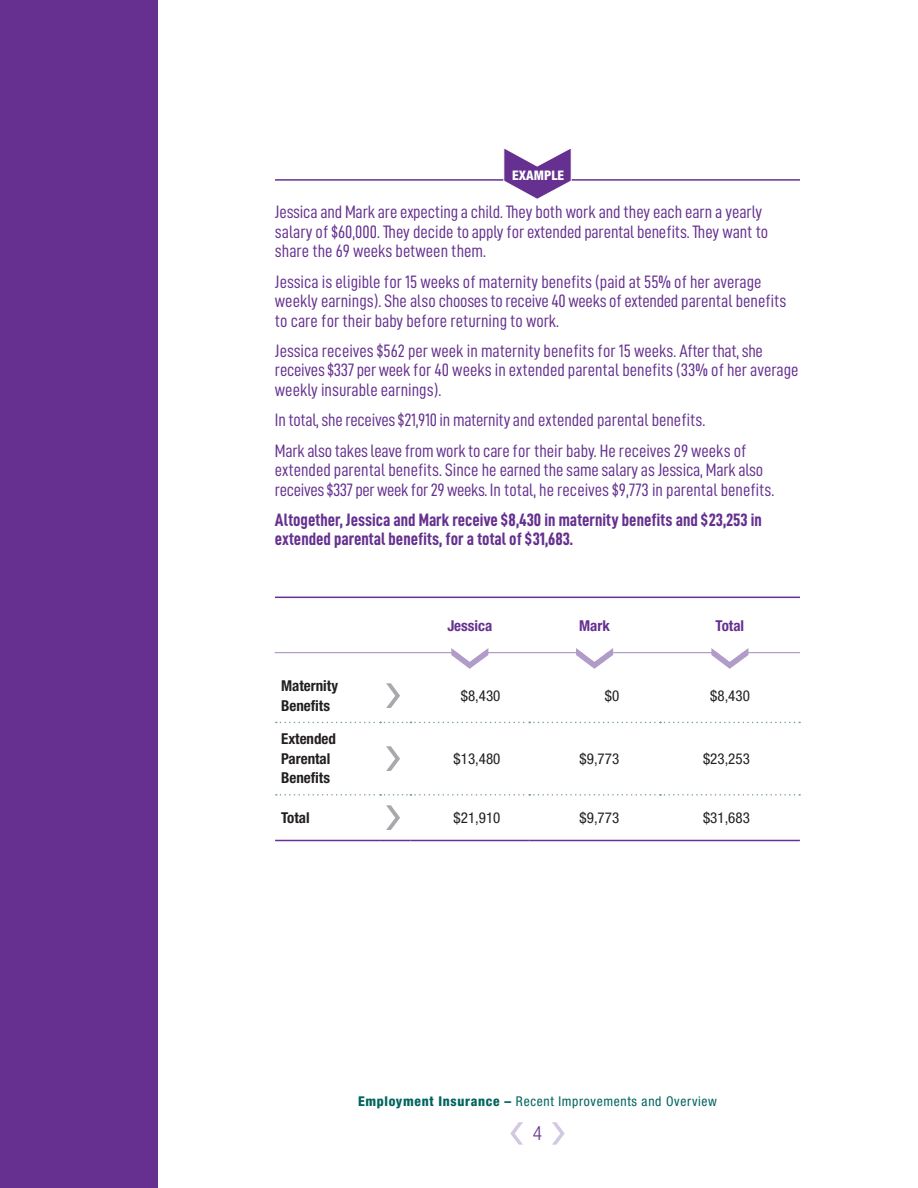
<style>
.page{position:relative;width:918px;height:1188px;background:#fff}
.page>*{position:absolute;margin:0;border:0;box-sizing:border-box;transform-origin:0 0}
.t1{font:300 condensed 19.5px "Helvetica Neue LT Std";color:#65308f}
.t2{font:18px/19.5px "D DIN Condensed";color:#65308f}
.t3{font:18px/19.5px "D DIN Condensed Bold";color:#65308f}
.t4{font:condensed 15px "Helvetica Neue LT Std";color:#231f20}
.t5{font:700 condensed 15px/19.5px "Helvetica Neue LT Std";color:#231f20}
.t6{font:700 condensed 15px "Helvetica Neue LT Std";color:#65308f}
.t7{font:condensed 13.5px "Helvetica Neue LT Std";letter-spacing:.05em;color:#00645e}
.t8{font:800 condensed 13.2px "Helvetica Neue LT Std";color:#fff}
.s1{font-weight:800}
</style>
<div class="page">
<div style="left:0;top:0;width:157px;height:1188px;background:#65308f"></div>
<svg style="left:510px;top:1122px;width:13px;height:23px"></svg>
<svg style="left:552px;top:1122px;width:13px;height:23px"></svg>
<hr style="left:275px;top:597px;width:525px;height:1px;background:#65308f">
<hr style="left:275px;top:179px;width:525px;height:2px;background:#65308f">
<svg style="left:503px;top:149px;width:69px;height:50px"></svg>
<svg style="left:276px;top:722px;width:524px;height:1px"></svg>
<svg style="left:276px;top:794px;width:524px;height:2px"></svg>
<hr style="left:275px;top:840px;width:105px;height:1px;background:#65308f">
<hr style="left:380px;top:840px;width:30px;height:1px;background:#65308f">
<hr style="left:410px;top:840px;width:119px;height:1px;background:#65308f">
<hr style="left:529px;top:840px;width:131px;height:1px;background:#65308f">
<hr style="left:660px;top:840px;width:140px;height:1px;background:#65308f">
<hr style="left:275px;top:652px;width:525px;height:1px;background:#a288bd">
<svg style="left:451px;top:648px;width:37px;height:21px"></svg>
<svg style="left:576px;top:648px;width:37px;height:21px"></svg>
<svg style="left:711px;top:648px;width:37px;height:21px"></svg>
<svg style="left:386px;top:683px;width:14px;height:25px"></svg>
<svg style="left:386px;top:746px;width:14px;height:25px"></svg>
<svg style="left:386px;top:805px;width:14px;height:25px"></svg>
<p class="t8" style="left:512px;top:167px;width:53px">EXAMPLE</p>
<p class="t2" style="left:275px;top:202px;width:495px">Jessica and Mark are expecting a child. They both work and they each earn a yearly salary of $60,000. They decide to apply for extended parental benefits. They want to share the 69 weeks between them.</p>
<p class="t2" style="left:275px;top:271px;width:513px">Jessica is eligible for 15 weeks of maternity benefits (paid at 55% of her average weekly earnings). She also chooses to receive 40 weeks of extended parental benefits to care for their baby before returning to work.</p>
<p class="t2" style="left:275px;top:341px;width:525px">Jessica receives $562 per week in maternity benefits for 15 weeks. After that, she receives $337 per week for 40 weeks in extended parental benefits (33% of her average weekly insurable earnings).</p>
<p class="t2" style="left:275px;top:405px;width:473px;line-height:30.3px">In total, she receives $21,910 in maternity and extended parental benefits.<br>Mark also takes leave from work to care for their baby. He receives 29 weeks of</p>
<p class="t2" style="left:275px;top:460px;width:501px">extended parental benefits. Since he earned the same salary as Jessica, Mark also receives $337 per week for 29 weeks. In total, he receives $9,773 in parental benefits.</p>
<p class="t3" style="left:275px;top:510px;width:489px">Altogether, Jessica and Mark receive $8,430 in maternity benefits and $23,253 in extended parental benefits, for a total of $31,683.</p>
<p class="t6" style="left:447px;top:617px;width:46px">Jessica</p>
<p class="t6" style="left:579px;top:617px;width:32px">Mark</p>
<p class="t6" style="left:716px;top:617px;width:30px">Total</p>
<p class="t5" style="left:281px;top:676px;width:58px">Maternity<br>Benefits</p>
<p class="t4" style="left:461px;top:687px;width:41px">$8,430</p>
<p class="t4" style="left:605px;top:687px;width:16px">$0</p>
<p class="t4" style="left:710px;top:687px;width:41px">$8,430</p>
<p class="t5" style="left:281px;top:729px;width:56px">Extended<br>Parental<br>Benefits</p>
<p class="t4" style="left:454px;top:750px;width:48px">$13,480</p>
<p class="t4" style="left:580px;top:750px;width:41px">$9,773</p>
<p class="t4" style="left:703px;top:750px;width:48px">$23,253</p>
<p class="t5" style="left:281px;top:808px;width:30px">Total</p>
<p class="t4" style="left:454px;top:809px;width:48px">$21,910</p>
<p class="t4" style="left:580px;top:809px;width:41px">$9,773</p>
<p class="t4" style="left:703px;top:809px;width:48px">$31,683</p>
<p class="t7" style="left:358px;top:1093px;width:361px"><span class="s1">Employment Insurance –</span> Recent Improvements and Overview</p>
<p class="t1" style="left:533px;top:1122px;width:11px">4</p>
</div>
